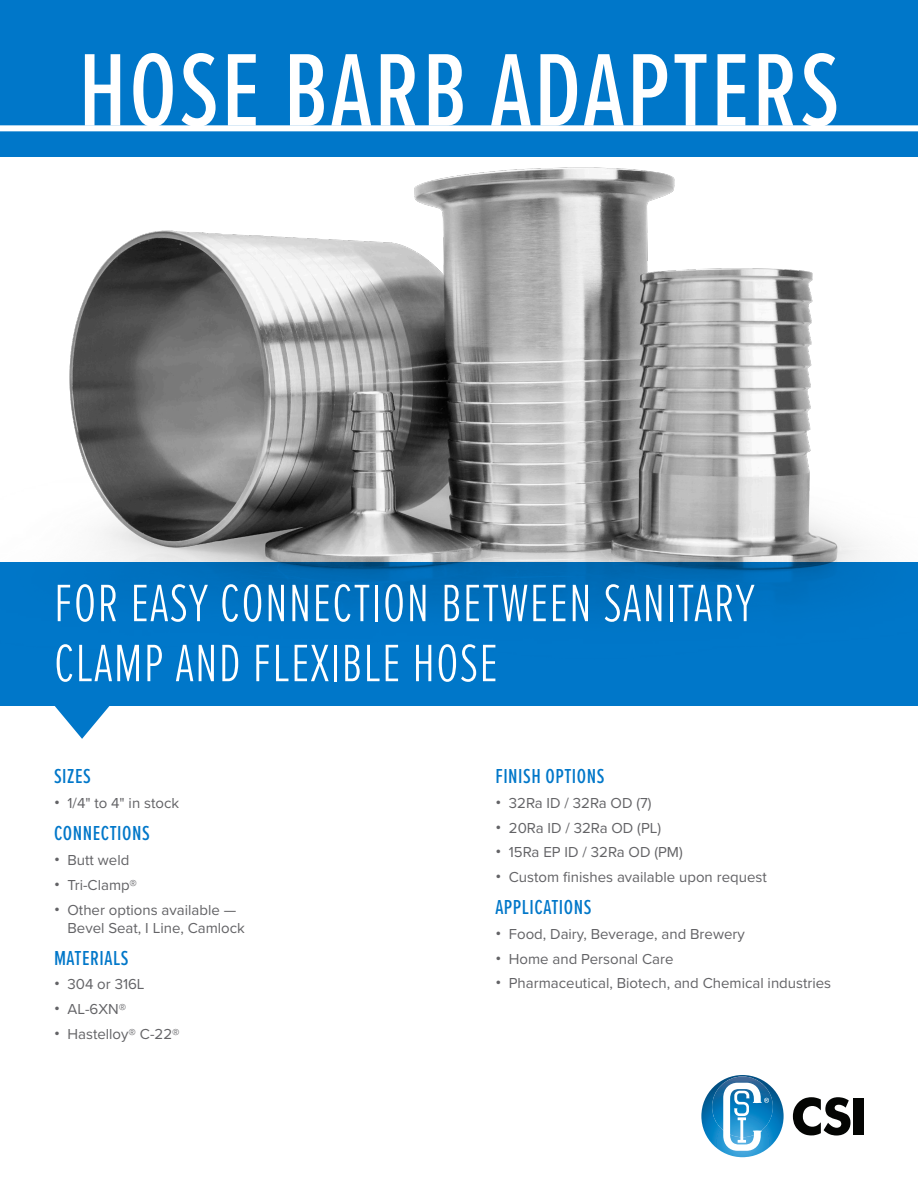
<style>
.page{position:relative;width:918px;height:1188px;background:#fff}
.page>*{position:absolute;margin:0;border:0;box-sizing:border-box;transform-origin:0 0}
.t1{font:500 107.1px "Proxima Nova Ex Cn";letter-spacing:.025em;color:#fff}
.t2{font:300 54.6px/60px "Proxima Nova Ex Cn";letter-spacing:.02em;color:#fff}
.Options_Title{font:500 21px "Proxima Nova Ex Cn";letter-spacing:.025em;color:#0077c9}
.t3{font:15px/18px "Proxima Nova";color:#636366}
.s1{font-family:"Proxima Nova Ex Cn";font-weight:500;font-size:16.5px}
</style>
<div class="page">
<img style="left:69px;top:167px;width:794px;height:395px">
<div style="left:0;top:0;width:918px;height:157px;background:#0077c9"></div>
<div style="left:0;top:125px;width:918px;height:6px;background:#fff"></div>
<div style="left:0;top:562px;width:918px;height:144px;background:#0077c9"></div>
<svg style="left:55px;top:706px;width:55px;height:33px"></svg>
<svg style="left:701px;top:1075px;width:83px;height:82px"></svg>
<svg style="left:793px;top:1097px;width:58px;height:39px"></svg>
<div style="left:854px;top:1098px;width:10px;height:37px;background:#040503"></div>
<p class="t1" style="left:78px;top:12px;width:763px">HOSE BARB ADAPTERS</p>
<p class="t2" style="left:54px;top:570px;width:702px">FOR EASY CONNECTION BETWEEN SANITARY<br>CLAMP AND FLEXIBLE HOSE</p>
<p class="Options_Title" style="left:54px;top:761px;width:38px">SIZES</p>
<p class="t3" style="left:54px;top:794px;width:127px"><span class="s1">•</span> 1/4" to 4" in stock</p>
<p class="Options_Title" style="left:54px;top:818px;width:97px">CONNECTIONS</p>
<p class="t3" style="left:54px;top:850px;width:77px"><span class="s1">•</span> Butt weld</p>
<p class="t3" style="left:54px;top:875px;width:85px"><span class="s1">•</span> Tri-Clamp®</p>
<p class="t3" style="left:68px;top:900px;width:179px;text-indent:-14px"><span class="s1">•</span> Other options available —<br>Bevel Seat, I Line, Camlock</p>
<p class="Options_Title" style="left:54px;top:942px;width:76px">MATERIALS</p>
<p class="t3" style="left:54px;top:975px;width:92px"><span class="s1">•</span> 304 or 316L</p>
<p class="t3" style="left:54px;top:999px;width:74px"><span class="s1">•</span> AL-6XN®</p>
<p class="t3" style="left:54px;top:1024px;width:127px"><span class="s1">•</span> Hastelloy® C-22®</p>
<p class="Options_Title" style="left:495px;top:761px;width:111px">FINISH OPTIONS</p>
<p class="t3" style="left:495px;top:793px;width:158px"><span class="s1">•</span> 32Ra ID / 32Ra OD (7)</p>
<p class="t3" style="left:495px;top:818px;width:167px"><span class="s1">•</span> 20Ra ID / 32Ra OD (PL)</p>
<p class="t3" style="left:495px;top:843px;width:189px"><span class="s1">•</span> 15Ra EP ID / 32Ra OD (PM)</p>
<p class="t3" style="left:495px;top:867px;width:273px"><span class="s1">•</span> Custom finishes available upon request</p>
<p class="Options_Title" style="left:495px;top:892px;width:98px">APPLICATIONS</p>
<p class="t3" style="left:495px;top:924px;width:251px"><span class="s1">•</span> Food, Dairy, Beverage, and Brewery</p>
<p class="t3" style="left:495px;top:949px;width:180px"><span class="s1">•</span> Home and Personal Care</p>
<p class="t3" style="left:495px;top:974px;width:337px"><span class="s1">•</span> Pharmaceutical, Biotech, and Chemical industries</p>
</div>
